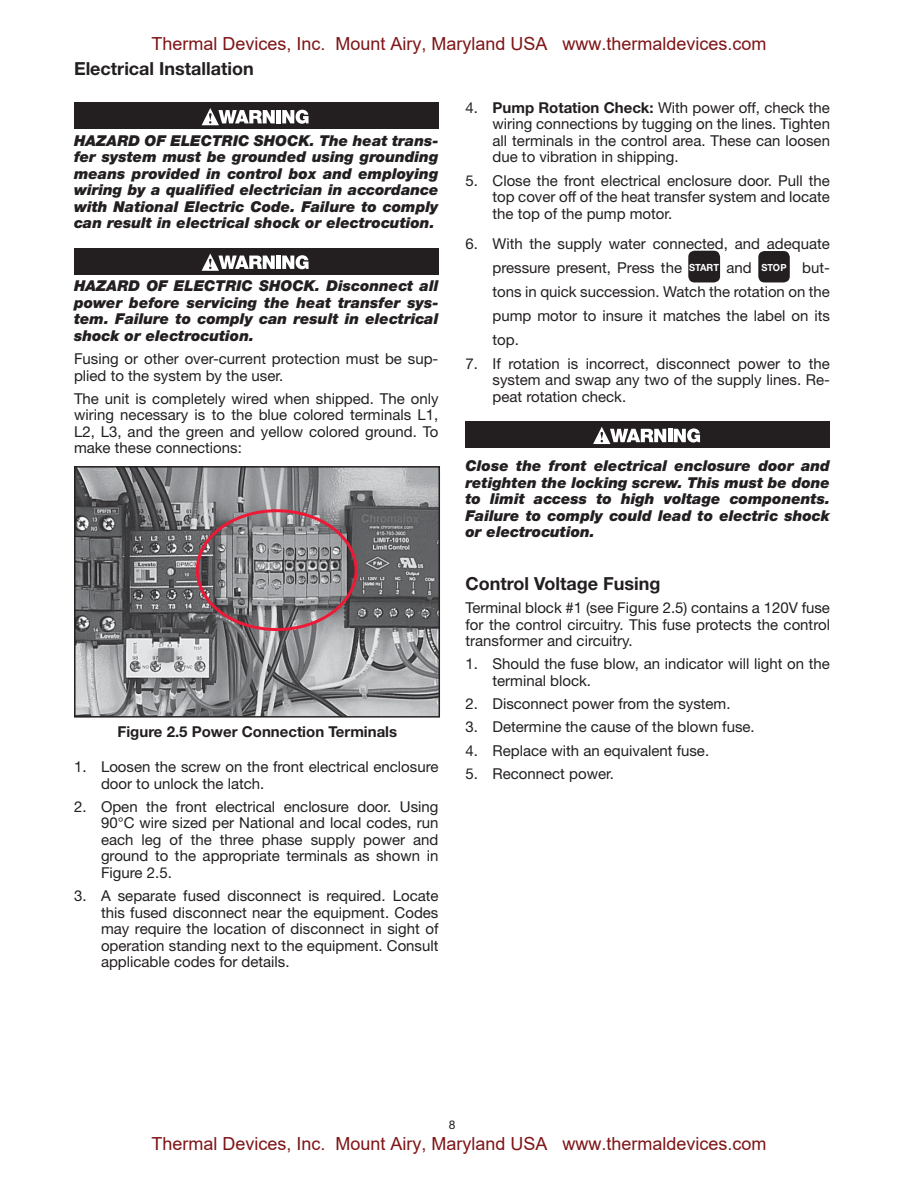
<style>
.page{position:relative;width:918px;height:1188px;background:#fff}
.page>*{position:absolute;margin:0;border:0;box-sizing:border-box;transform-origin:0 0}
.t1{font:18px "Arial";color:#7e1416}
.t2{font:700 18px "Helvetica Neue";color:#231f20}
.t3{font:15px/16.5px "Helvetica Neue";color:#231f20;text-align:justify}
.t4{font:italic 900 15px/16.5px "Helvetica Neue";color:#231f20;text-align:justify}
.t5{font:700 15px "Helvetica Neue";color:#231f20}
.t6{font:12px "Helvetica Neue";color:#231f20}
.s1{font-weight:700}
</style>
<div class="page">
<div style="left:74px;top:102px;width:365px;height:27px;background:#231f20"></div>
<div style="left:276px;top:110px;width:5px;height:13px;background:#fff"></div>
<svg style="left:282px;top:110px;width:27px;height:14px"></svg>
<svg style="left:202px;top:108px;width:73px;height:17px"></svg>
<div style="left:74px;top:248px;width:365px;height:27px;background:#231f20"></div>
<div style="left:276px;top:256px;width:5px;height:13px;background:#fff"></div>
<svg style="left:282px;top:255px;width:27px;height:14px"></svg>
<svg style="left:202px;top:254px;width:73px;height:17px"></svg>
<img style="left:77px;top:469px;width:360px;height:246px">
<div style="left:74px;top:466px;width:366px;height:252px;border:2px solid #231f20"></div>
<div style="left:196px;top:509px;width:162px;height:122px;border:3px solid #ed1a37;border-radius:50%"></div>
<div style="left:688px;top:251px;width:32px;height:31px;background:#231f20;border-radius:6px"></div>
<div style="left:758px;top:251px;width:32px;height:31px;background:#231f20;border-radius:6px"></div>
<div style="left:466px;top:421px;width:364px;height:27px;background:#231f20"></div>
<hr style="left:668px;top:429px;width:4px;height:13px;background:#fff">
<svg style="left:674px;top:428px;width:26px;height:15px"></svg>
<svg style="left:593px;top:427px;width:73px;height:17px"></svg>
<p class="t1" style="left:151px;top:34px;width:617px">Thermal Devices, Inc. Mount Airy, Maryland USA www.thermaldevices.com</p>
<p class="t2" style="left:74px;top:62px;width:181px">Electrical Installation</p>
<p class="t4" style="left:74px;top:134px;width:366px">HAZARD OF ELECTRIC SHOCK. The heat trans&shy;fer system must be grounded using grounding means provided in control box and employing wiring by a qualified electrician in accordance with National Electric Code. Failure to comply can result in electrical shock or electrocution.</p>
<p class="t4" style="left:74px;top:279px;width:366px">HAZARD OF ELECTRIC SHOCK. Disconnect all power before servicing the heat transfer sys&shy;tem. Failure to comply can result in electrical shock or electrocution.</p>
<p class="t3" style="left:74px;top:352px;width:366px">Fusing or other over-current protection must be sup&shy;plied to the system by the user.</p>
<p class="t3" style="left:74px;top:392px;width:366px">The unit is completely wired when shipped. The only wiring necessary is to the blue colored terminals L1, L2, L3, and the green and yellow colored ground. To make these connections:</p>
<p class="t5" style="left:118px;top:726px;width:281px">Figure 2.5 Power Connection Terminals</p>
<p class="t3" style="left:101px;top:760px;width:339px;text-indent:-27px">1. Loosen the screw on the front electrical enclosure door to unlock the latch.</p>
<p class="t3" style="left:101px;top:800px;width:339px;text-indent:-27px">2. Open the front electrical enclosure door. Using 90°C wire sized per National and local codes, run each leg of the three phase supply power and ground to the appropriate terminals as shown in Figure 2.5.</p>
<p class="t3" style="left:101px;top:889px;width:339px;text-indent:-27px">3. A separate fused disconnect is required. Locate this fused disconnect near the equipment. Codes may require the location of disconnect in sight of operation standing next to the equipment. Consult applicable codes for details.</p>
<p class="t3" style="left:493px;top:101px;width:339px;text-indent:-27px">4. <span class="s1">Pump Rotation Check:</span> With power off, check the wiring connections by tugging on the lines. Tighten all terminals in the control area. These can loosen due to vibration in shipping.</p>
<p class="t3" style="left:493px;top:174px;width:339px;text-indent:-27px">5. Close the front electrical enclosure door. Pull the top cover off of the heat transfer system and locate the top of the pump motor.</p>
<p class="t3" style="left:493px;top:234px;width:339px;line-height:24px;text-indent:-27px">6. With the supply water connected, and adequate pressure present, Press the <sup>START</sup> and <sup>STOP</sup> but&shy;tons in quick succession. Watch the rotation on the pump motor to insure it matches the label on its top.</p>
<p class="t3" style="left:493px;top:357px;width:339px;text-indent:-27px">7. If rotation is incorrect, disconnect power to the system and swap any two of the supply lines. Re&shy;peat rotation check.</p>
<p class="t4" style="left:466px;top:459px;width:366px">Close the front electrical enclosure door and retighten the locking screw. This must be done to limit access to high voltage components.<br>Failure to comply could lead to electric shock or electrocution.</p>
<p class="t2" style="left:466px;top:577px;width:196px">Control Voltage Fusing</p>
<p class="t3" style="left:466px;top:601px;width:366px">Terminal block #1 (see Figure 2.5) contains a 120V fuse for the control circuitry. This fuse protects the control transformer and circuitry.</p>
<p class="t3" style="left:493px;top:657px;width:339px;text-indent:-27px">1. Should the fuse blow, an indicator will light on the terminal block.</p>
<p class="t3" style="left:466px;top:697px;width:267px">2. Disconnect power from the system.</p>
<p class="t3" style="left:466px;top:720px;width:291px">3. Determine the cause of the blown fuse.</p>
<p class="t3" style="left:466px;top:744px;width:245px">4. Replace with an equivalent fuse.</p>
<p class="t3" style="left:466px;top:767px;width:150px">5. Reconnect power.</p>
<p class="t6" style="left:449px;top:1120px;width:8px">8</p>
<p class="t1" style="left:151px;top:1134px;width:617px">Thermal Devices, Inc. Mount Airy, Maryland USA www.thermaldevices.com</p>
</div>
